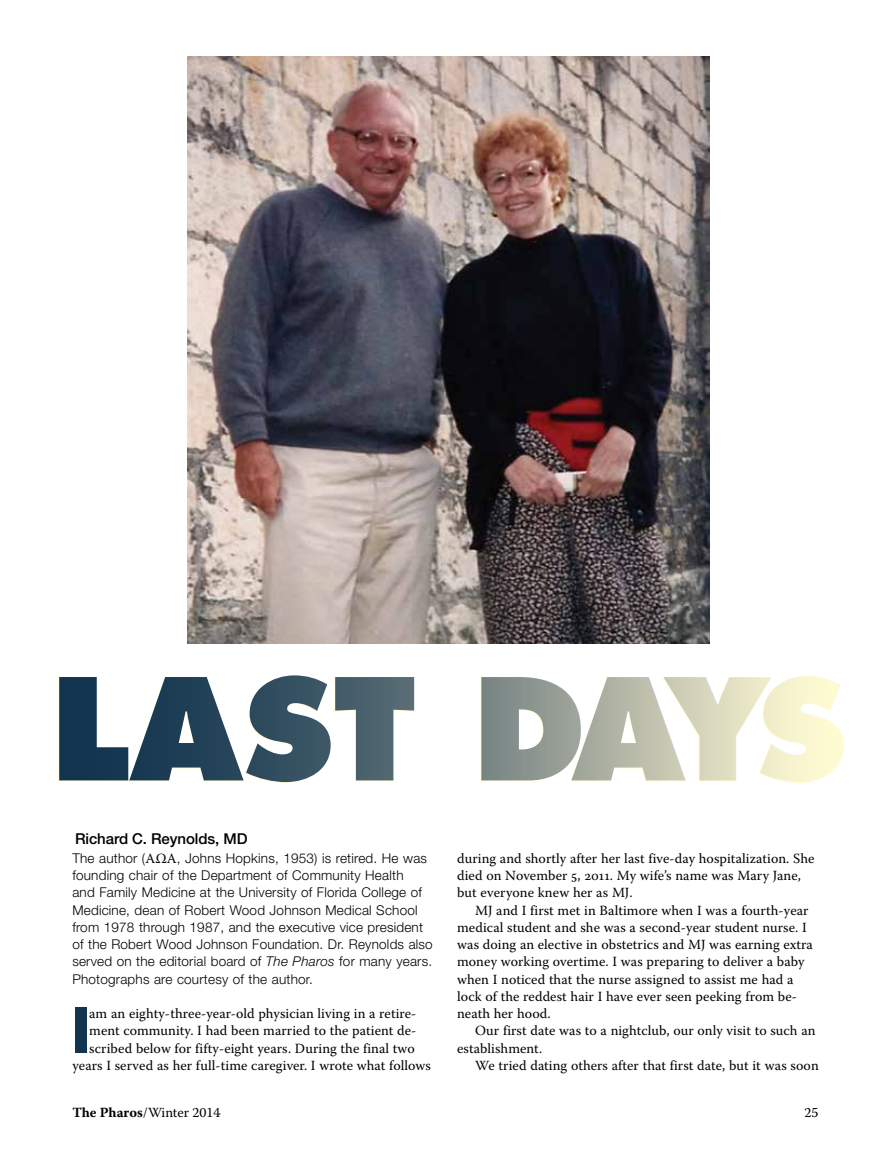
<style>
.page{position:relative;width:891px;height:1175px;background:#fff}
.page>*{position:absolute;margin:0;border:0;box-sizing:border-box;transform-origin:0 0}
.t1{font:57.6px "Impact";color:#12344f}
.t2{font:500 15px "Helvetica Neue LT Std";letter-spacing:-.005em;color:#000}
.t3{font:13.95px/17.2px "Warnock Pro";letter-spacing:.005em;color:#000}
.t4{font:300 13.5px/17.2px "Helvetica Neue LT Std";letter-spacing:.015em;color:#000}
.s1{font-family:"Warnock Pro";font-weight:400;font-size:13.95px}
.s2{font-style:italic}
.s3{font-weight:700}
</style>
<div class="page">
<img style="left:188px;top:57px;width:522px;height:587px">
<svg style="left:59px;top:675px;width:785px;height:107px"></svg>
<p class="t2" style="left:75px;top:829px;width:174px">Richard C. Reynolds, MD</p>
<p class="t4" style="left:72px;top:849px;width:362px">The author (<span class="s1">AΩA</span>, Johns Hopkins, 1953) is retired. He was founding chair of the Department of Community Health<br>and Family Medicine at the University of Florida College of Medicine, dean of Robert Wood Johnson Medical School from 1978 through 1987, and the executive vice president of the Robert Wood Johnson Foundation. Dr. Reynolds also served on the editorial board of <span class="s2">The Pharos</span> for many years.<br>Photographs are courtesy of the author.</p>
<h1 class="t1" style="left:72px;top:985px;width:18px">I</h1>
<p class="t3" style="left:72px;top:1004px;width:360px;text-align:center">am an eighty-three-year-old physician living in a retire&shy;ment community. I had been married to the patient de&shy;scribed below for fifty-eight years. During the final two years I served as her full-time caregiver. I wrote what follows</p>
<p class="t3" style="left:457px;top:849px;width:359px">during and shortly after her last five-day hospitalization. She died on November 5, 2011. My wife’s name was Mary Jane, but everyone knew her as MJ.</p>
<p class="t3" style="left:457px;top:901px;width:357px;text-indent:18px">MJ and I first met in Baltimore when I was a fourth-year medical student and she was a second-year student nurse. I was doing an elective in obstetrics and MJ was earning extra money working overtime. I was preparing to deliver a baby when I noticed that the nurse assigned to assist me had a lock of the reddest hair I have ever seen peeking from be&shy;neath her hood.</p>
<p class="t3" style="left:457px;top:1022px;width:360px;text-indent:18px">Our first date was to a nightclub, our only visit to such an establishment.</p>
<p class="t3" style="left:475px;top:1056px;width:345px">We tried dating others after that first date, but it was soon</p>
<p class="t3" style="left:72px;top:1103px;width:150px"><span class="s3">The Pharos</span>/Winter 2014</p>
<p class="t3" style="left:805px;top:1103px;width:15px">25</p>
</div>
